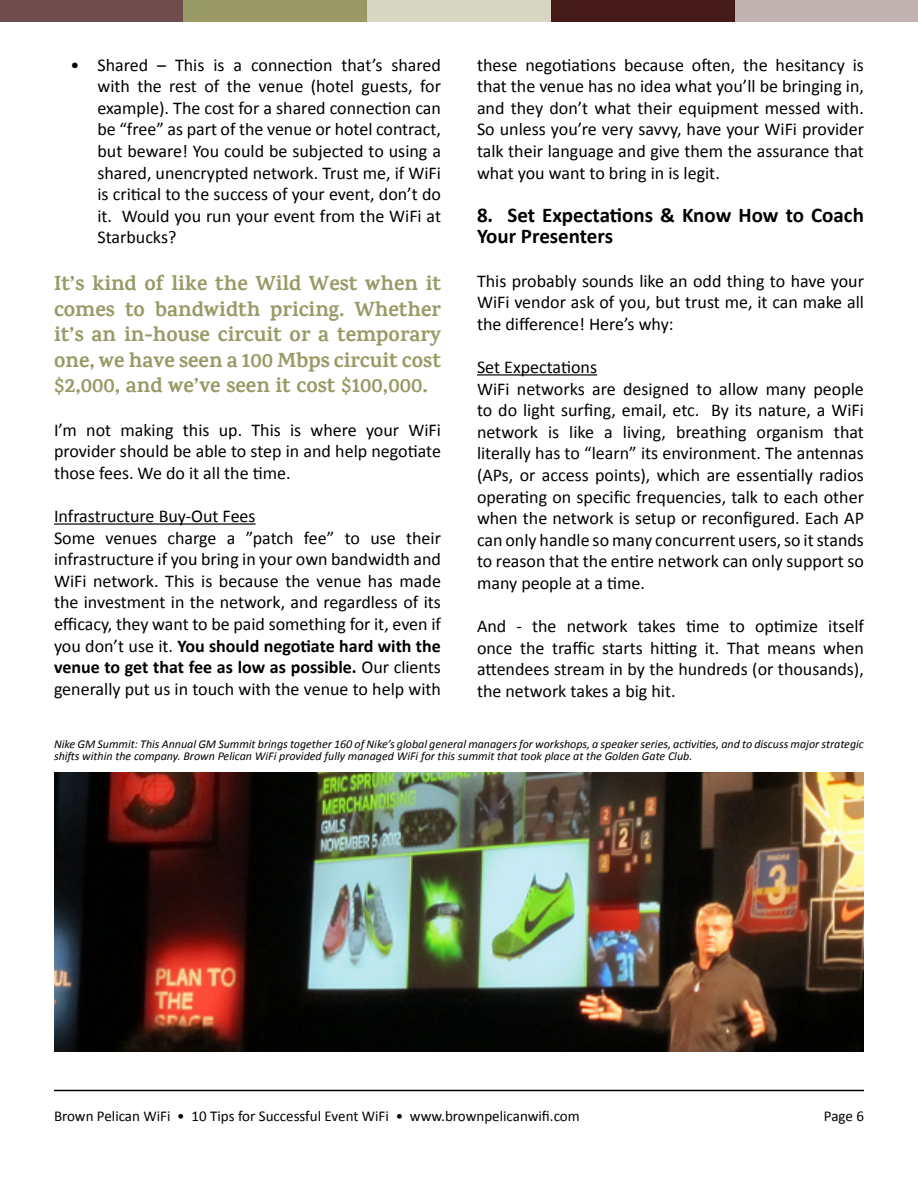
<style>
.page{position:relative;width:918px;height:1188px;background:#fff}
.page>*{position:absolute;margin:0;border:0;box-sizing:border-box;transform-origin:0 0}
.t1{font:700 21px/25.5px "Karma";color:#996;text-align:justify}
.t2{font:700 21px/21.6px "Calibri";color:#000}
.t3{font:18px/21.6px "Calibri";color:#000;text-align:justify}
.t4{font:15px "Calibri";color:#000}
.t5{font:italic 12px/12px "Calibri";color:#000}
.s1{font-weight:700}
</style>
<div class="page">
<hr style="left:54px;top:1090px;width:810px;height:1px;background:#000">
<hr style="left:54px;top:523px;width:202px;height:2px;background:#000">
<hr style="left:477px;top:374px;width:120px;height:2px;background:#000">
<div style="left:0;top:0;width:184px;height:22px;background:#704d4d"></div>
<div style="left:184px;top:0;width:183px;height:22px;background:#996"></div>
<div style="left:367px;top:0;width:184px;height:22px;background:#d6d6c2"></div>
<div style="left:551px;top:0;width:183px;height:22px;background:#471a1a"></div>
<div style="left:734px;top:0;width:184px;height:22px;background:#c2b3b3"></div>
<img style="left:54px;top:772px;width:810px;height:279px">
<p class="t3" style="left:477px;top:54px;width:388px">these negotiations because often, the hesitancy is that the venue has no idea what you’ll be bringing in, and they don’t what their equipment messed with.<br>So unless you’re very savvy, have your WiFi provider talk their language and give them the assurance that what you want to bring in is legit.</p>
<p class="t2" style="left:477px;top:204px;width:388px">8. Set Expectations &amp; Know How to Coach<br>Your Presenters</p>
<p class="t3" style="left:477px;top:270px;width:388px">This probably sounds like an odd thing to have your WiFi vendor ask of you, but trust me, it can make all the difference! Here’s why:</p>
<p class="t3" style="left:477px;top:356px;width:389px;text-align:left">Set Expectations<br>WiFi networks are designed to allow many people to do light surfing, email, etc. By its nature, a WiFi network is like a living, breathing organism that literally has to “learn” its environment. The antennas (APs, or access points), which are essentially radios operating on specific frequencies, talk to each other when the network is setup or reconfigured. Each AP can only handle so many concurrent users, so it stands to reason that the entire network can only support so many people at a time.</p>
<p class="t3" style="left:477px;top:615px;width:389px">And - the network takes time to optimize itself once the traffic starts hitting it. That means when attendees stream in by the hundreds (or thousands), the network takes a big hit.</p>
<p class="t5" style="left:54px;top:737px;width:811px">Nike GM Summit: This Annual GM Summit brings together 160 of Nike’s global general managers for workshops, a speaker series, activities, and to discuss major strategic shifts within the company. Brown Pelican WiFi provided fully managed WiFi for this summit that took place at the Golden Gate Club.</p>
<p class="t3" style="left:98px;top:54px;width:345px;text-indent:-27px">• Shared – This is a connection that’s shared with the rest of the venue (hotel guests, for example). The cost for a shared connection can be “free” as part of the venue or hotel contract, but beware! You could be subjected to using a shared, unencrypted network. Trust me, if WiFi is critical to the success of your event, don’t do it. Would you run your event from the WiFi at Starbucks?</p>
<p class="t1" style="left:54px;top:270px;width:389px">It’s kind of like the Wild West when it comes to bandwidth pricing. Whether it’s an in-house circuit or a temporary one, we have seen a 100 Mbps circuit cost $2,000, and we’ve seen it cost $100,000.</p>
<p class="t3" style="left:54px;top:419px;width:388px">I’m not making this up. This is where your WiFi provider should be able to step in and help negotiate those fees. We do it all the time.</p>
<p class="t3" style="left:54px;top:505px;width:388px;text-align:left">Infrastructure Buy-Out Fees<br>Some venues charge a ”patch fee” to use their infrastructure if you bring in your own bandwidth and WiFi network. This is because the venue has made the investment in the network, and regardless of its efficacy, they want to be paid something for it, even if you don’t use it. <span class="s1">You should negotiate hard with the venue to get that fee as low as possible.</span> Our clients generally put us in touch with the venue to help with</p>
<p class="t4" style="left:54px;top:1107px;width:527px">Brown Pelican WiFi • 10 Tips for Successful Event WiFi • www.brownpelicanwifi.com</p>
<p class="t4" style="left:824px;top:1107px;width:42px">Page 6</p>
</div>
